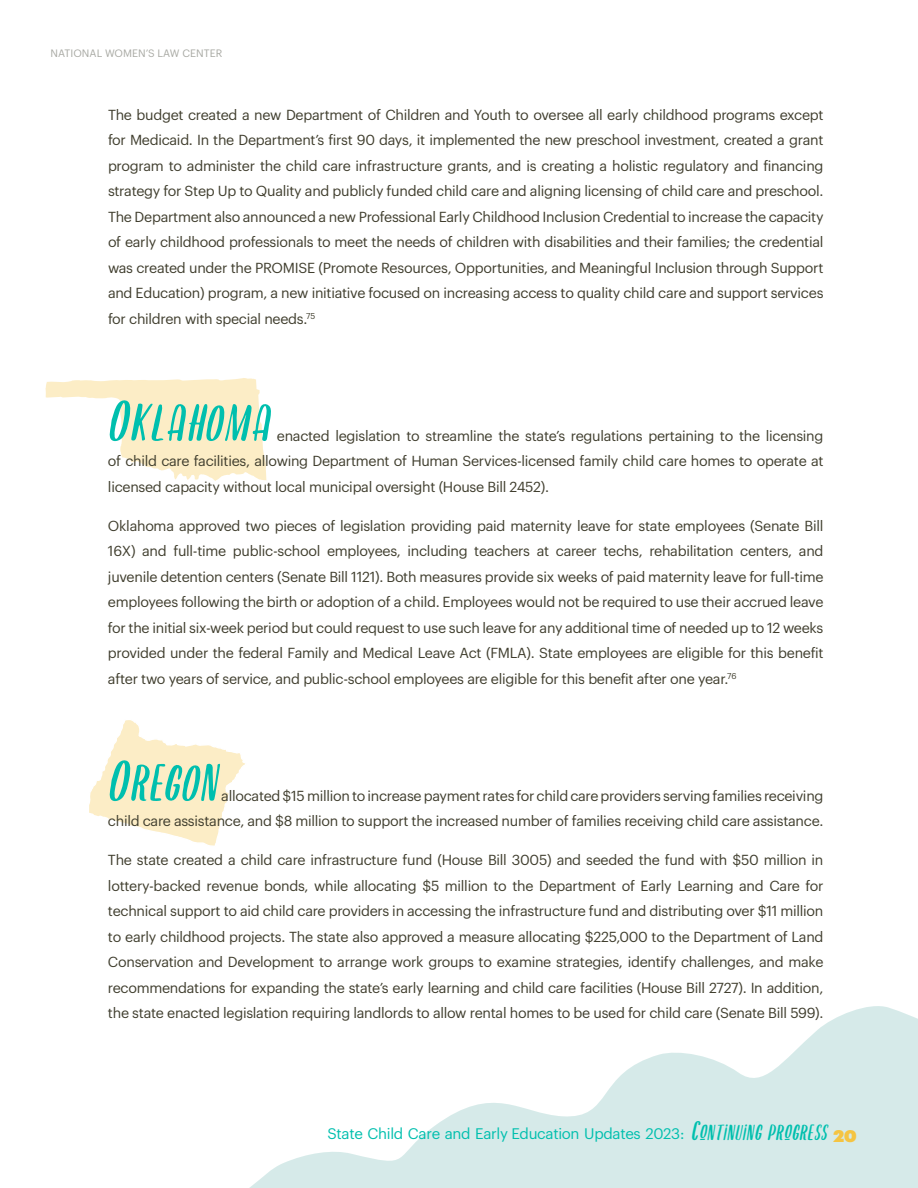
<style>
.page{position:relative;width:918px;height:1188px;background:#fff}
.page>*{position:absolute;margin:0;border:0;box-sizing:border-box;transform-origin:0 0}
.t1{font:italic 52.5px "Bondkler";color:#00bfae}
.t2{font:15px "Graphik";letter-spacing:-.02em;color:#00bfae}
.t3{font:14.25px/25.5px "Graphik";letter-spacing:-.02em;color:#403e2e;text-align:justify}
.t4{font:10.5px "Graphik";letter-spacing:.005em;color:#a8a9a3}
.s1{font-size:60px}
.s2{font-family:"Bondkler";font-style:italic;font-size:27.15px}
.s3{font-family:"Bondkler";font-style:italic;font-size:22.2px}
.s4{font-family:"Graphik Super";font-size:16.5px;color:#f5c442}
</style>
<div class="page">
<svg style="left:249px;top:1006px;width:669px;height:182px"></svg>
<svg style="left:89px;top:720px;width:156px;height:126px"></svg>
<svg style="left:46px;top:378px;width:220px;height:103px"></svg>
<p class="t4" style="left:50px;top:45px;width:173px">NATIONAL WOMEN’S LAW CENTER</p>
<p class="t3" style="left:108px;top:101px;width:717px">The budget created a new Department of Children and Youth to oversee all early childhood programs except for Medicaid. In the Department’s first 90 days, it implemented the new preschool investment, created a grant program to administer the child care infrastructure grants, and is creating a holistic regulatory and financing strategy for Step Up to Quality and publicly funded child care and aligning licensing of child care and preschool.<br>The Department also announced a new Professional Early Childhood Inclusion Credential to increase the capacity of early childhood professionals to meet the needs of children with disabilities and their families; the credential was created under the PROMISE (Promote Resources, Opportunities, and Meaningful Inclusion through Support and Education) program, a new initiative focused on increasing access to quality child care and support services for children with special needs.<sup>75</sup></p>
<h1 class="t1" style="left:108px;top:395px;width:172px"><span class="s1">O</span>KLAHOMA</h1>
<p class="t3" style="left:108px;top:422px;width:717px;text-indent:169px">enacted legislation to streamline the state’s regulations pertaining to the licensing of child care facilities, allowing Department of Human Services-licensed family child care homes to operate at licensed capacity without local municipal oversight (House Bill 2452).</p>
<p class="t3" style="left:108px;top:512px;width:717px">Oklahoma approved two pieces of legislation providing paid maternity leave for state employees (Senate Bill 16X) and full-time public-school employees, including teachers at career techs, rehabilitation centers, and juvenile detention centers (Senate Bill 1121). Both measures provide six weeks of paid maternity leave for full-time employees following the birth or adoption of a child. Employees would not be required to use their accrued leave for the initial six-week period but could request to use such leave for any additional time of needed up to 12 weeks provided under the federal Family and Medical Leave Act (FMLA). State employees are eligible for this benefit after two years of service, and public-school employees are eligible for this benefit after one year.<sup>76</sup></p>
<h1 class="t1" style="left:108px;top:755px;width:120px"><span class="s1">O</span>REGON</h1>
<p class="t3" style="left:108px;top:782px;width:717px;text-align:right">allocated $15 million to increase payment rates for child care providers serving families receiving<br>child care assistance, and $8 million to support the increased number of families receiving child care assistance.</p>
<p class="t3" style="left:108px;top:846px;width:717px">The state created a child care infrastructure fund (House Bill 3005) and seeded the fund with $50 million in lottery-backed revenue bonds, while allocating $5 million to the Department of Early Learning and Care for technical support to aid child care providers in accessing the infrastructure fund and distributing over $11 million to early childhood projects. The state also approved a measure allocating $225,000 to the Department of Land Conservation and Development to arrange work groups to examine strategies, identify challenges, and make recommendations for expanding the state’s early learning and child care facilities (House Bill 2727). In addition, the state enacted legislation requiring landlords to allow rental homes to be used for child care (Senate Bill 599).</p>
<p class="t2" style="left:327px;top:1122px;width:531px">State Child Care and Early Education Updates 2023: <span class="s2">C</span><span class="s3">ONTINUING PROGRESS</span> <span class="s4">20</span></p>
</div>
